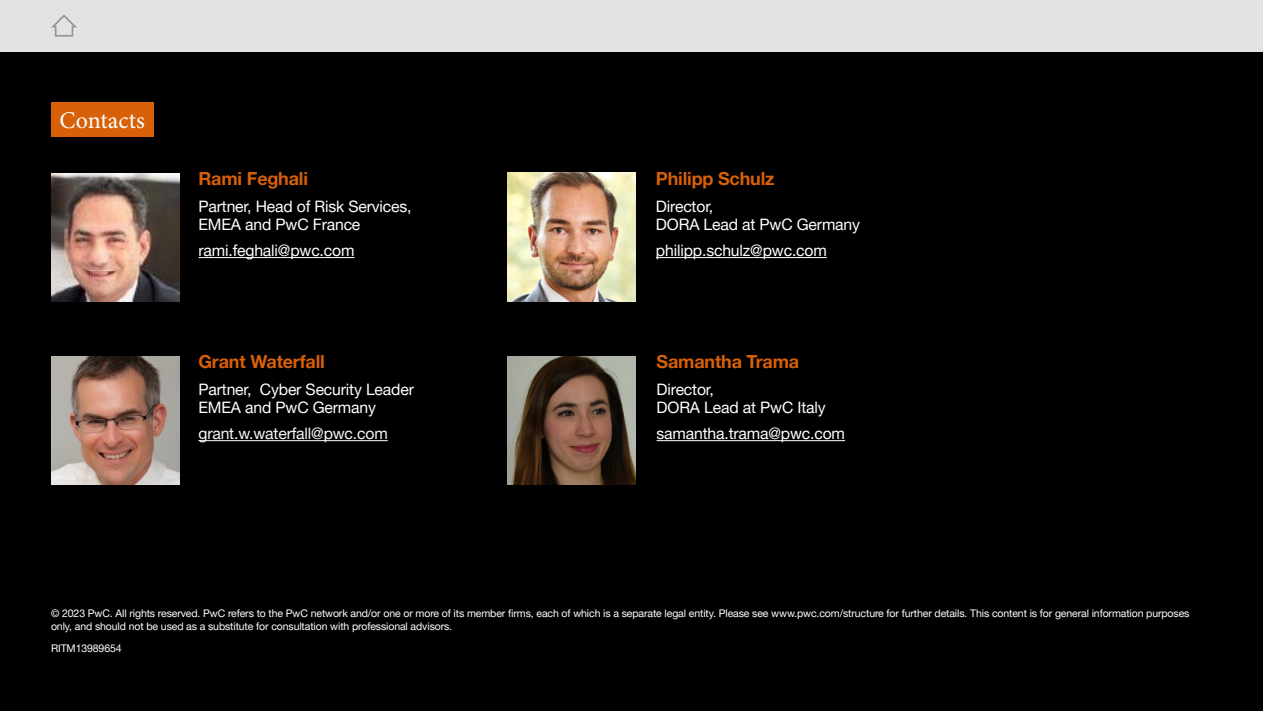
<style>
.page{position:relative;width:1263px;height:711px;background:#fff}
.page>*{position:absolute;margin:0;border:0;box-sizing:border-box;transform-origin:0 0}
.t1{font:24px "Minion Pro";color:#fff}
.t2{font:700 18px "Helvetica Neue LT Pro";letter-spacing:-.01em;color:#d76009}
.t3{font:15.75px/18px "Helvetica Neue LT Pro";letter-spacing:-.01em;color:#fff}
.t4{font:15.75px "Helvetica Neue LT Pro";letter-spacing:-.01em;color:#f9f9fc}
.t5{font:10.5px/13.5px "Helvetica Neue LT Pro";letter-spacing:-.01em;color:#fff}
</style>
<div class="page">
<div style="left:0;top:51px;width:1263px;height:659px;background:#000"></div>
<div style="left:0;top:0;width:1263px;height:51px;background:#e3e3e3"></div>
<svg style="left:51px;top:14px;width:26px;height:23px"></svg>
<div style="left:51px;top:102px;width:102px;height:34px;background:#d76009"></div>
<hr style="left:198px;top:257px;width:156px;height:1px;background:#fff">
<hr style="left:198px;top:440px;width:190px;height:1px;background:#f9f9fc">
<hr style="left:656px;top:257px;width:171px;height:1px;background:#fff">
<hr style="left:657px;top:440px;width:188px;height:1px;background:#fff">
<img style="left:51px;top:173px;width:128px;height:128px">
<img style="left:51px;top:356px;width:128px;height:128px">
<img style="left:508px;top:356px;width:128px;height:128px">
<img style="left:508px;top:172px;width:127px;height:130px">
<h1 class="t1" style="left:60px;top:104px;width:87px">Contacts</h1>
<h2 class="t2" style="left:198px;top:168px;width:111px">Rami Feghali</h2>
<h3 class="t3" style="left:198px;top:197px;width:215px">Partner, Head of Risk Services,<br>EMEA and PwC France</h3>
<h3 class="t3" style="left:198px;top:241px;width:158px">rami.feghali@pwc.com</h3>
<h2 class="t2" style="left:198px;top:350px;width:128px">Grant Waterfall</h2>
<h3 class="t3" style="left:198px;top:379px;width:217px">Partner, Cyber Security Leader<br>EMEA and PwC Germany</h3>
<h3 class="t4" style="left:198px;top:424px;width:191px">grant.w.waterfall@pwc.com</h3>
<h2 class="t2" style="left:656px;top:168px;width:120px">Philipp Schulz</h2>
<h3 class="t3" style="left:656px;top:197px;width:206px">Director,<br>DORA Lead at PwC Germany</h3>
<h3 class="t3" style="left:656px;top:241px;width:172px">philipp.schulz@pwc.com</h3>
<h2 class="t2" style="left:657px;top:350px;width:144px">Samantha Trama</h2>
<h3 class="t3" style="left:657px;top:379px;width:171px">Director,<br>DORA Lead at PwC Italy</h3>
<h3 class="t3" style="left:657px;top:424px;width:190px">samantha.trama@pwc.com</h3>
<p class="t5" style="left:51px;top:605px;width:1140px">© 2023 PwC. All rights reserved. PwC refers to the PwC network and/or one or more of its member firms, each of which is a separate legal entity. Please see www.pwc.com/structure for further details. This content is for general information purposes only, and should not be used as a substitute for consultation with professional advisors.</p>
<p class="t5" style="left:51px;top:641px;width:72px">RITM13989654</p>
</div>
